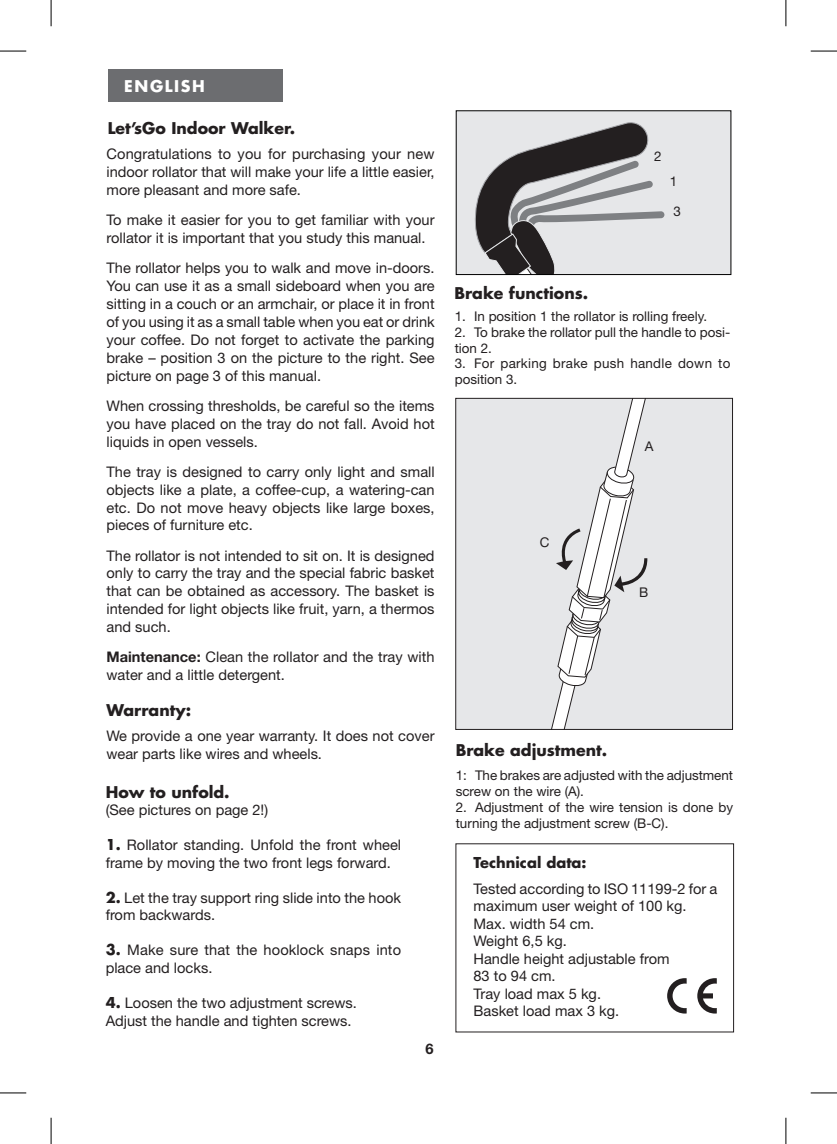
<style>
.page{position:relative;width:837px;height:1144px;background:#fff}
.page>*{position:absolute;margin:0;border:0;box-sizing:border-box;transform-origin:0 0}
.t1{font:700 15.75px "Futura";color:#231f20}
.t2{font:700 15.75px "Futura";letter-spacing:.1em;color:#fff}
.t3{font:14.53px/17.8px "Helvetica Neue";color:#231f20}
.t4{font:700 14.53px "Futura";color:#231f20}
.t5{font:700 14.53px "Helvetica Neue";color:#231f20}
.t6{font:13.47px/15.8px "Helvetica Neue";color:#231f20}
.t7{font:13.47px/15.8px "Helvetica Neue";letter-spacing:.02em;color:#231f20}
.s1{font-weight:700}
.s2{font-family:"Futura";font-weight:700}
</style>
<div class="page">
<div style="left:108px;top:70px;width:174px;height:32px;background:#6c6d70"></div>
<div style="left:456px;top:111px;width:274px;height:164px;background:#e6e7e9"></div>
<svg style="left:474px;top:122px;width:191px;height:151px"></svg>
<div style="left:455px;top:110px;width:276px;height:165px;border:1px solid #000"></div>
<svg style="left:667px;top:978px;width:19px;height:35px"></svg>
<svg style="left:697px;top:978px;width:19px;height:35px"></svg>
<div style="left:455px;top:398px;width:277px;height:331px;background:#e6e7e9"></div>
<svg style="left:551px;top:400px;width:97px;height:328px"></svg>
<div style="left:455px;top:398px;width:277px;height:332px;border:1px solid #231f20"></div>
<svg style="left:0;top:51px;width:26px;height:1px"></svg>
<svg style="left:810px;top:51px;width:26px;height:1px"></svg>
<svg style="left:0;top:1092px;width:26px;height:1px"></svg>
<svg style="left:810px;top:1092px;width:26px;height:1px"></svg>
<svg style="left:51px;top:0;width:1px;height:26px"></svg>
<svg style="left:51px;top:1118px;width:1px;height:26px"></svg>
<svg style="left:785px;top:0;width:1px;height:26px"></svg>
<svg style="left:785px;top:1118px;width:1px;height:26px"></svg>
<p class="t2" style="left:124px;top:75px;width:82px">ENGLISH</p>
<p class="t1" style="left:108px;top:118px;width:189px">Let’sGo Indoor Walker.</p>
<p class="t3" style="left:106px;top:145px;width:329px;text-align:justify">Congratulations to you for purchasing your new indoor rollator that will make your life a little easier, more pleasant and more safe.</p>
<p class="t3" style="left:106px;top:211px;width:329px">To make it easier for you to get familiar with your rollator it is important that you study this manual.</p>
<p class="t3" style="left:106px;top:259px;width:329px;text-align:justify">The rollator helps you to walk and move in-doors.<br>You can use it as a small sideboard when you are sitting in a couch or an armchair, or place it in front of you using it as a small table when you eat or drink your coffee. Do not forget to activate the parking brake – position 3 on the picture to the right. See picture on page 3 of this manual.</p>
<p class="t3" style="left:106px;top:396px;width:329px;text-align:justify">When crossing thresholds, be careful so the items you have placed on the tray do not fall. Avoid hot liquids in open vessels.</p>
<p class="t3" style="left:106px;top:462px;width:329px;text-align:justify">The tray is designed to carry only light and small objects like a plate, a coffee-cup, a watering-can etc. Do not move heavy objects like large boxes, pieces of furniture etc.</p>
<p class="t3" style="left:106px;top:546px;width:329px;text-align:justify">The rollator is not intended to sit on. It is designed only to carry the tray and the special fabric basket that can be obtained as accessory. The basket is intended for light objects like fruit, yarn, a thermos and such.</p>
<p class="t3" style="left:106px;top:648px;width:329px"><span class="s1">Maintenance:</span> Clean the rollator and the tray with water and a little detergent.</p>
<p class="t1" style="left:106px;top:699px;width:86px">Warranty:</p>
<p class="t3" style="left:106px;top:727px;width:329px">We provide a one year warranty. It does not cover wear parts like wires and wheels.</p>
<p class="t1" style="left:106px;top:781px;width:125px">How to unfold.</p>
<p class="t3" style="left:106px;top:801px;width:164px">(See pictures on page 2!)</p>
<p class="t3" style="left:106px;top:836px;width:297px"><span class="s2">1.</span> Rollator standing. Unfold the front wheel frame by moving the two front legs forward.</p>
<p class="t3" style="left:106px;top:889px;width:297px"><span class="s2">2.</span> Let the tray support ring slide into the hook from backwards.</p>
<p class="t3" style="left:106px;top:941px;width:297px"><span class="s2">3.</span> Make sure that the hooklock snaps into place and locks.</p>
<p class="t3" style="left:106px;top:994px;width:252px"><span class="s2">4.</span> Loosen the two adjustment screws.<br>Adjust the handle and tighten screws.</p>
<p class="t5" style="left:425px;top:1040px;width:10px">6</p>
<p class="t1" style="left:454px;top:282px;width:135px">Brake functions.</p>
<p class="t6" style="left:654px;top:148px;width:9px">2</p>
<p class="t6" style="left:669px;top:173px;width:9px">1</p>
<p class="t6" style="left:673px;top:203px;width:9px">3</p>
<p class="t6" style="left:454px;top:308px;width:254px">1. In position 1 the rollator is rolling freely.</p>
<p class="t6" style="left:454px;top:324px;width:277px">2. To brake the rollator pull the handle to posi&shy;tion 2.</p>
<p class="t7" style="left:454px;top:355px;width:277px">3. For parking brake push handle down to position 3.</p>
<p class="t6" style="left:539px;top:534px;width:11px">C</p>
<p class="t6" style="left:644px;top:438px;width:10px">A</p>
<p class="t6" style="left:639px;top:585px;width:11px">B</p>
<p class="t1" style="left:455px;top:739px;width:153px">Brake adjustment.</p>
<p class="t6" style="left:455px;top:767px;width:279px">1: The brakes are adjusted with the adjustment screw on the wire (A).</p>
<p class="t6" style="left:455px;top:799px;width:279px">2. Adjustment of the wire tension is done by turning the adjustment screw (B-C).</p>
<p class="t4" style="left:473px;top:853px;width:115px">Technical data:</p>
<p class="t3" style="left:473px;top:879px;width:245px">Tested according to ISO 11199-2 for a maximum user weight of 100 kg.<br>Max. width 54 cm.<br>Weight 6,5 kg.<br>Handle height adjustable from<br>83 to 94 cm.<br>Tray load max 5 kg.<br>Basket load max 3 kg.</p>
</div>
